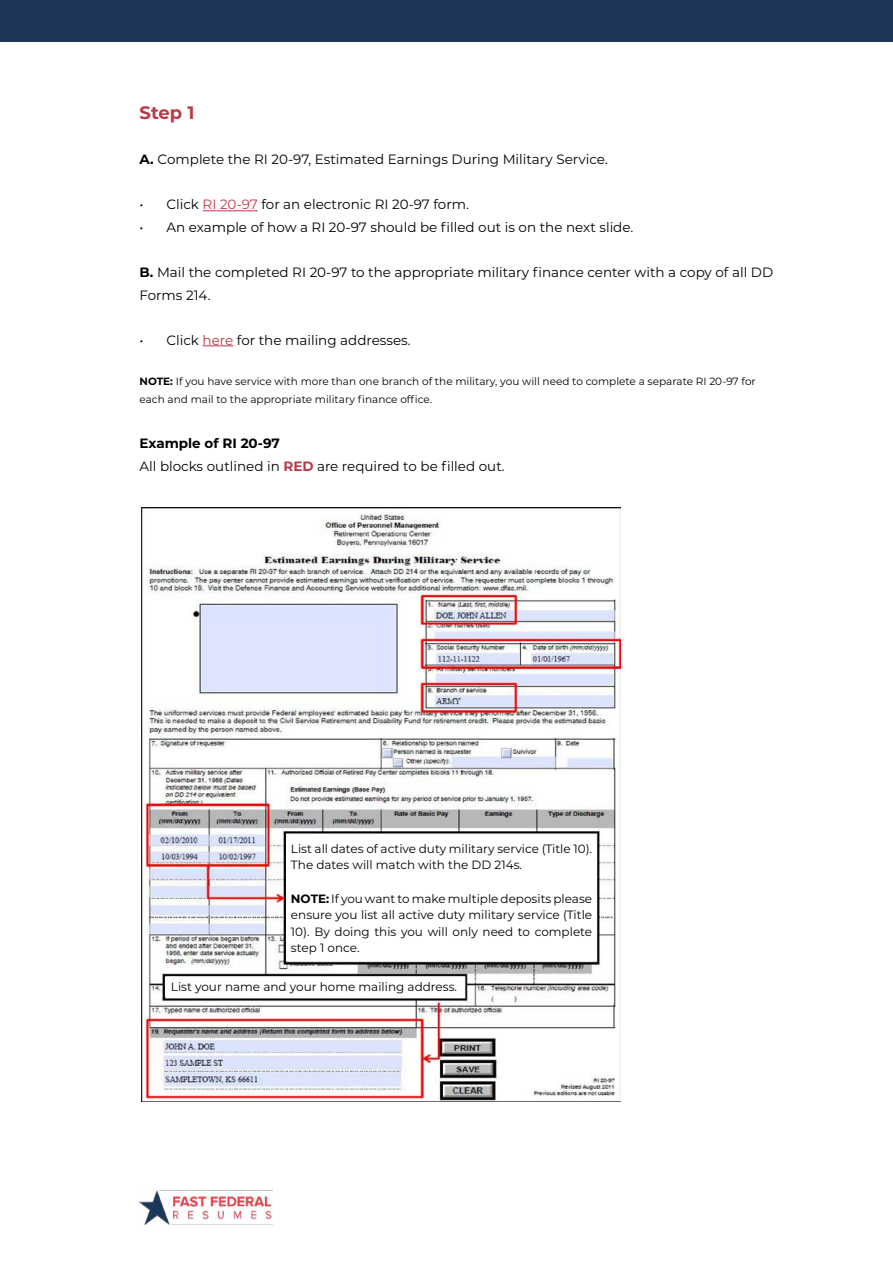
<style>
.page{position:relative;width:893px;height:1263px;background:#fff}
.page>*{position:absolute;margin:0;border:0;box-sizing:border-box;transform-origin:0 0}
.t1{font:700 18px "Montserrat";color:#bb3946}
.t2{font:13.5px/22.5px "Montserrat";color:#000}
.t3{font:12px/16.5px "Montserrat";color:#000}
.t4{font:10.5px/18px "Montserrat";color:#000}
.s1{font-weight:700}
.s2{color:#bb3946}
.s3{font-weight:700;color:#bb3946}
</style>
<div class="page">
<div style="left:0;top:0;width:893px;height:42px;background:#1d3557"></div>
<hr style="left:203px;top:210px;width:55px;height:1px;background:#bb3946">
<hr style="left:203px;top:345px;width:30px;height:1px;background:#bb3946">
<img style="left:140px;top:1190px;width:133px;height:35px">
<img style="left:141px;top:507px;width:479px;height:594px">
<div style="left:286px;top:834px;width:309px;height:127px;background:#fff"></div>
<div style="left:165px;top:977px;width:298px;height:18px;background:#fff"></div>
<h1 class="t1" style="left:140px;top:100px;width:56px">Step 1</h1>
<p class="t2" style="left:140px;top:148px;width:470px"><span class="s1">A.</span> Complete the RI 20-97, Estimated Earnings During Military Service.</p>
<p class="t2" style="left:140px;top:193px;width:331px">• Click <span class="s2">RI 20-97</span> for an electronic RI 20-97 form.</p>
<p class="t2" style="left:140px;top:215px;width:495px">• An example of how a RI 20-97 should be filled out is on the next slide.</p>
<p class="t2" style="left:140px;top:260px;width:635px"><span class="s1">B.</span> Mail the completed RI 20-97 to the appropriate military finance center with a copy of all DD<br>Forms 214.</p>
<p class="t2" style="left:140px;top:328px;width:273px">• Click <span class="s2">here</span> for the mailing addresses.</p>
<p class="t4" style="left:140px;top:372px;width:618px"><span class="s1">NOTE:</span> If you have service with more than one branch of the military, you will need to complete a separate RI 20-97 for each and mail to the appropriate military finance office.</p>
<p class="t2" style="left:140px;top:431px;width:367px"><span class="s1">Example of RI 20-97<br></span>All blocks outlined in <span class="s3">RED</span> are required to be filled out.</p>
<p class="t3" style="left:291px;top:840px;width:303px">List all dates of active duty military service (Title 10).<br>The dates will match with the DD 214s.</p>
<p class="t3" style="left:291px;top:889px;width:303px;text-align:justify"><span class="s1">NOTE:</span> If you want to make multiple deposits please ensure you list all active duty military service (Title 10). By doing this you will only need to complete step 1 once.</p>
<p class="t3" style="left:171px;top:978px;width:288px">List your name and your home mailing address.</p>
</div>
